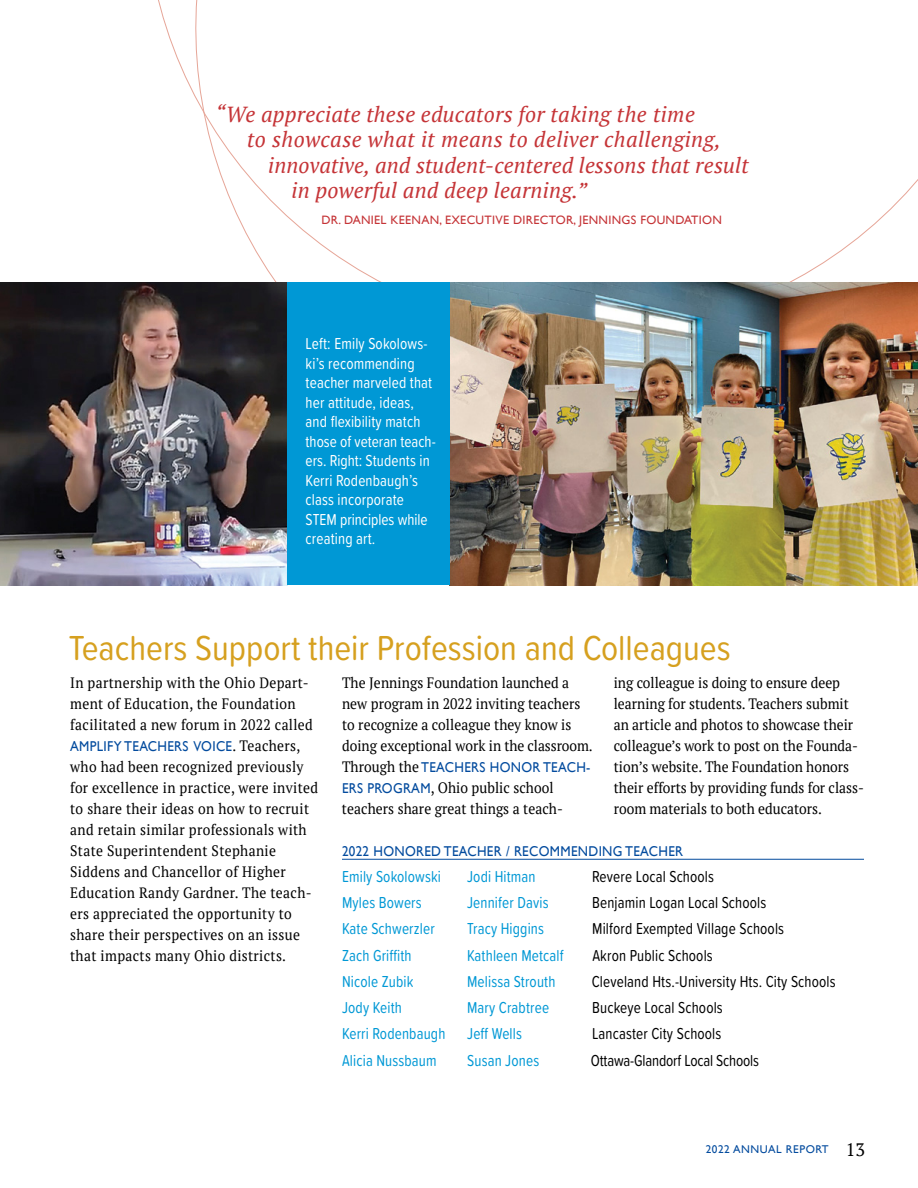
<style>
.page{position:relative;width:918px;height:1188px;background:#fff}
.page>*{position:absolute;margin:0;border:0;box-sizing:border-box;transform-origin:0 0}
.t1{font:36px "Proxima Soft Cond";color:#d6a01f}
.t2{font:italic 21.75px "PT Serif";letter-spacing:.01em;color:#c53437}
.t3{font:16.5px "Proxima Soft Cond";letter-spacing:.01em;color:#0098d5;scale:.92 1}
.t4{font:16.5px/19.5px "Proxima Soft Cond";letter-spacing:.01em;color:#fff;scale:.92 1}
.t5{font:16.5px "Proxima Soft Cond";letter-spacing:.01em;color:#000;scale:.92 1}
.t6{font:16.5px "Proxima Soft Cond";letter-spacing:-.01em;color:#000;scale:.92 1}
.t7{font:15px/21px "PT Serif";letter-spacing:.005em;color:#000;scale:.92 1}
.t8{font:15px/21px "PT Serif";letter-spacing:.025em;color:#000;scale:.92 1}
.t9{font:14.25px "Gill Sans";letter-spacing:.025em;color:#034b9e;scale:.92 1}
.t10{font:12.15px "Gill Sans";letter-spacing:.025em;color:#c53437}
.t11{font:11.25px "Gill Sans";letter-spacing:.05em;color:#034b9e}
.s1{font-family:"Gill Sans";font-size:14.25px;color:#034b9e}
.s2{font-family:"PT Serif";font-size:18px;color:#000}
</style>
<div class="page">
<svg style="left:85px;top:0;width:833px;height:283px"></svg>
<img style="left:449px;top:283px;width:469px;height:302px">
<img style="left:0;top:283px;width:287px;height:302px">
<div style="left:287px;top:283px;width:162px;height:302px;background:#0098d5"></div>
<hr style="left:342px;top:859px;width:522px;height:1px;background:#034b9e">
<h2 class="t2" style="left:216px;top:100px;width:481px">“We appreciate these educators for taking the time</h2>
<h2 class="t2" style="left:247px;top:126px;width:475px">to showcase what it means to deliver challenging,</h2>
<h2 class="t2" style="left:268px;top:151px;width:482px">innovative, and student-centered lessons that result</h2>
<h2 class="t2" style="left:291px;top:177px;width:297px">in powerful and deep learning.”</h2>
<p class="t10" style="left:322px;top:212px;width:402px">DR. DANIEL KEENAN, EXECUTIVE DIRECTOR, JENNINGS FOUNDATION</p>
<p class="t4" style="left:306px;top:333px;width:143px">Left: Emily Sokolows&shy;ki’s recommending teacher marveled that her attitude, ideas, and flexibility match those of veteran teach&shy;ers. Right: Students in<br>Kerri Rodenbaugh’s class incorporate<br>STEM principles while creating art.</p>
<h1 class="t1" style="left:69px;top:621px;width:663px">Teachers Support their Profession and Colleagues</h1>
<p class="t8" style="left:70px;top:672px;width:265px">In partnership with the Ohio Depart&shy;ment of Education, the Foundation facilitated a new forum in 2022 called</p>
<p class="t9" style="left:70px;top:737px;width:69px">AMPLI FY TEACHERS</p>
<p class="t9" style="left:194px;top:737px;width:10px">VOICE</p>
<p class="t8" style="left:70px;top:735px;width:271px;text-indent:162px">. Teachers, who had been recognized previously for excellence in practice, were invited to share their ideas on how to recruit and retain similar professionals with State Superintendent Stephanie Siddens and Chancellor of Higher Education Randy Gardner. The teach&shy;ers appreciated the opportunity to share their perspectives on an issue that impacts many Ohio districts.</p>
<p class="t7" style="left:342px;top:672px;width:274px">The Jennings Foundation launched a new program in 2022 inviting teachers to recognize a colleague they know is doing exceptional work in the classroom.<br>Through the <span class="s1">TEACHERS</span></p>
<p class="t9" style="left:490px;top:758px;width:12px">HONOR</p>
<p class="t9" style="left:543px;top:758px;width:11px">TEACH</p>
<p class="t9" style="left:586px;top:758px;width:6px">-</p>
<p class="t7" style="left:342px;top:777px;width:242px;text-indent:78px"><span class="s1">M</span>, Ohio public school teachers share great things a teach-</p>
<p class="t9" style="left:342px;top:779px;width:9px">ERS</p>
<p class="t9" style="left:367px;top:779px;width:19px">PROGRA</p>
<p class="t7" style="left:614px;top:672px;width:273px">ing colleague is doing to ensure deep learning for students. Teachers submit an article and photos to showcase their colleague’s work to post on the Founda&shy;tion’s website. The Foundation honors their efforts by providing funds for class&shy;room materials to both educators.</p>
<p class="t9" style="left:342px;top:842px;width:46px">2022 HONORED</p>
<p class="t9" style="left:444px;top:842px;width:10px">TEACHER</p>
<p class="t9" style="left:506px;top:842px;width:19px">/ RECO</p>
<p class="t9" style="left:550px;top:842px;width:33px">MMENDING</p>
<p class="t9" style="left:625px;top:842px;width:10px">TEACHER</p>
<p class="t3" style="left:342px;top:864px;width:109px">Emily Sokolowski</p>
<p class="t3" style="left:467px;top:864px;width:76px">Jodi Hitman</p>
<p class="t5" style="left:592px;top:864px;width:134px">Revere Local Schools</p>
<p class="t3" style="left:342px;top:890px;width:88px">Myles Bowers</p>
<p class="t3" style="left:467px;top:890px;width:90px">Jennifer Davis</p>
<p class="t5" style="left:592px;top:890px;width:191px">Benjamin Logan Local Schools</p>
<p class="t3" style="left:342px;top:917px;width:102px">Kate Schwerzler</p>
<p class="t3" style="left:467px;top:917px;width:85px">Tracy Higgins</p>
<p class="t5" style="left:592px;top:917px;width:210px">Milford Exempted Village Schools</p>
<p class="t3" style="left:342px;top:943px;width:77px">Zach Griffith</p>
<p class="t3" style="left:467px;top:943px;width:106px">Kathleen Metcalf</p>
<p class="t5" style="left:592px;top:943px;width:132px">Akron Public Schools</p>
<p class="t3" style="left:342px;top:969px;width:79px">Nicole Zubik</p>
<p class="t3" style="left:467px;top:969px;width:97px">Melissa Strouth</p>
<p class="t5" style="left:592px;top:969px;width:267px">Cleveland Hts.-University Hts. City Schools</p>
<p class="t3" style="left:342px;top:995px;width:67px">Jody Keith</p>
<p class="t3" style="left:467px;top:995px;width:91px">Mary Crabtree</p>
<p class="t5" style="left:592px;top:995px;width:143px">Buckeye Local Schools</p>
<p class="t3" style="left:342px;top:1022px;width:114px">Kerri Rodenbaugh</p>
<p class="t3" style="left:467px;top:1022px;width:61px">Jeff Wells</p>
<p class="t5" style="left:592px;top:1022px;width:142px">Lancaster City Schools</p>
<p class="t3" style="left:342px;top:1048px;width:104px">Alicia Nussbaum</p>
<p class="t3" style="left:467px;top:1048px;width:80px">Susan Jones</p>
<p class="t6" style="left:591px;top:1048px;width:184px">Ottawa-Glandorf Local Schools</p>
<p class="t11" style="left:706px;top:1143px;width:161px">2022 ANNUAL REPORT <span class="s2">13</span></p>
</div>
